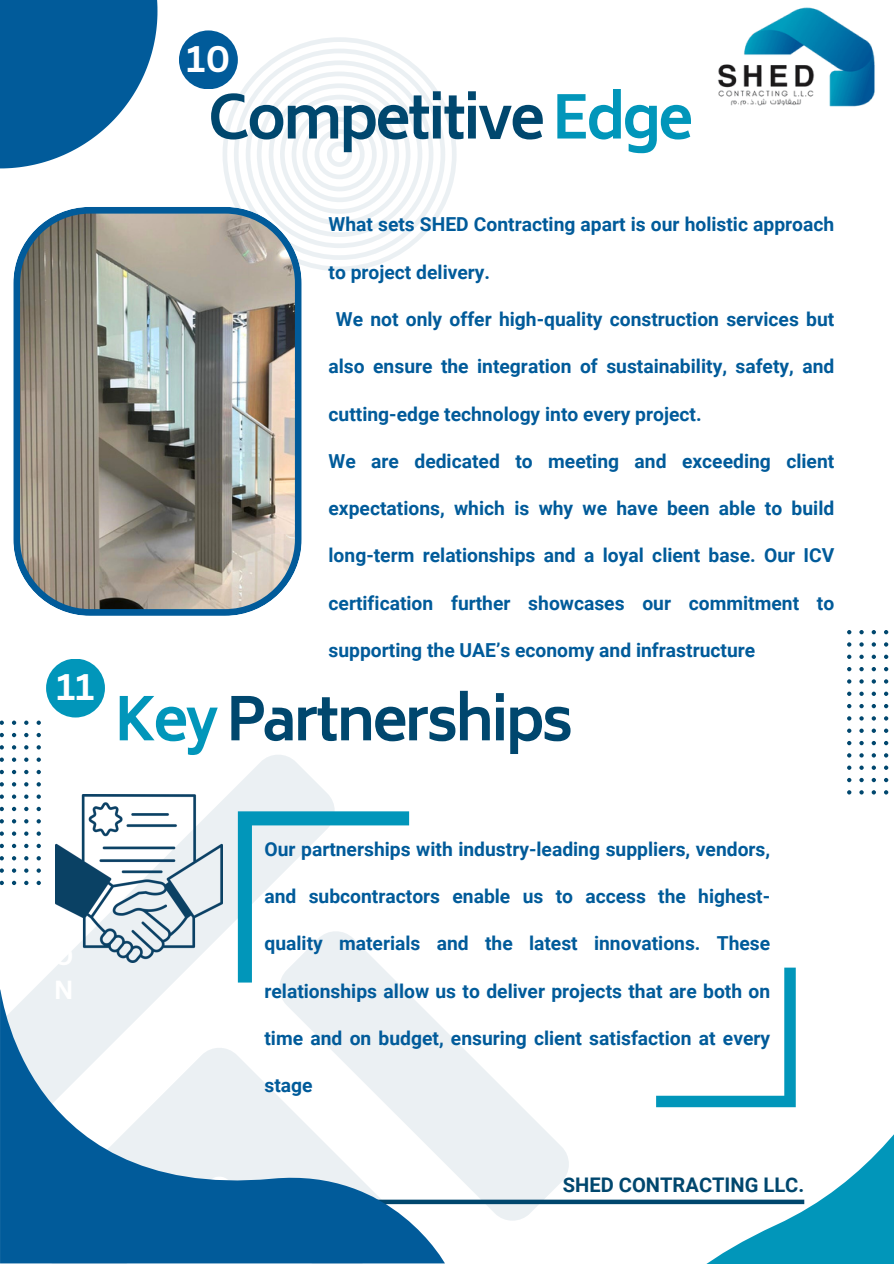
<style>
.page{position:relative;width:894px;height:1264px;background:#fff}
.page>*{position:absolute;margin:0;border:0;box-sizing:border-box;transform-origin:0 0}
.t1{font:700 58.5px "Biryani";letter-spacing:-.05em;color:#00476e}
.t2{font:700 36px "Canva Sans";color:#fff}
.t3{font:700 20.1px "Roboto";color:#00476e}
.t4{font:700 19.2px "Roboto";color:#015b9a}
.s1{color:#0196ba}
</style>
<div class="page">
<svg style="left:222px;top:37px;width:234px;height:234px"></svg>
<svg style="left:0;top:755px;width:517px;height:508px"></svg>
<div style="left:83px;top:1199px;width:721px;height:5px;background:#00476e"></div>
<svg style="left:847px;top:790px;width:4px;height:4px"></svg>
<svg style="left:847px;top:778px;width:4px;height:4px"></svg>
<svg style="left:847px;top:765px;width:4px;height:5px"></svg>
<svg style="left:847px;top:753px;width:4px;height:4px"></svg>
<svg style="left:847px;top:741px;width:4px;height:4px"></svg>
<svg style="left:847px;top:728px;width:4px;height:5px"></svg>
<svg style="left:847px;top:716px;width:4px;height:4px"></svg>
<svg style="left:859px;top:790px;width:4px;height:4px"></svg>
<svg style="left:859px;top:778px;width:4px;height:4px"></svg>
<svg style="left:859px;top:765px;width:4px;height:5px"></svg>
<svg style="left:859px;top:753px;width:4px;height:4px"></svg>
<svg style="left:859px;top:741px;width:4px;height:4px"></svg>
<svg style="left:859px;top:728px;width:4px;height:5px"></svg>
<svg style="left:859px;top:716px;width:4px;height:4px"></svg>
<svg style="left:871px;top:790px;width:4px;height:4px"></svg>
<svg style="left:871px;top:778px;width:4px;height:4px"></svg>
<svg style="left:871px;top:765px;width:4px;height:5px"></svg>
<svg style="left:871px;top:753px;width:4px;height:4px"></svg>
<svg style="left:871px;top:741px;width:4px;height:4px"></svg>
<svg style="left:871px;top:728px;width:4px;height:5px"></svg>
<svg style="left:871px;top:716px;width:4px;height:4px"></svg>
<svg style="left:884px;top:790px;width:4px;height:4px"></svg>
<svg style="left:884px;top:778px;width:4px;height:4px"></svg>
<svg style="left:884px;top:765px;width:4px;height:5px"></svg>
<svg style="left:884px;top:753px;width:4px;height:4px"></svg>
<svg style="left:884px;top:741px;width:4px;height:4px"></svg>
<svg style="left:884px;top:728px;width:4px;height:5px"></svg>
<svg style="left:884px;top:716px;width:4px;height:4px"></svg>
<svg style="left:847px;top:704px;width:4px;height:4px"></svg>
<svg style="left:847px;top:691px;width:4px;height:5px"></svg>
<svg style="left:847px;top:679px;width:4px;height:4px"></svg>
<svg style="left:847px;top:667px;width:4px;height:4px"></svg>
<svg style="left:847px;top:654px;width:4px;height:5px"></svg>
<svg style="left:847px;top:642px;width:4px;height:4px"></svg>
<svg style="left:847px;top:630px;width:4px;height:4px"></svg>
<svg style="left:859px;top:704px;width:4px;height:4px"></svg>
<svg style="left:859px;top:691px;width:4px;height:5px"></svg>
<svg style="left:859px;top:679px;width:4px;height:4px"></svg>
<svg style="left:859px;top:667px;width:4px;height:4px"></svg>
<svg style="left:859px;top:654px;width:4px;height:5px"></svg>
<svg style="left:859px;top:642px;width:4px;height:4px"></svg>
<svg style="left:859px;top:630px;width:4px;height:4px"></svg>
<svg style="left:871px;top:704px;width:4px;height:4px"></svg>
<svg style="left:871px;top:691px;width:4px;height:5px"></svg>
<svg style="left:871px;top:679px;width:4px;height:4px"></svg>
<svg style="left:871px;top:667px;width:4px;height:4px"></svg>
<svg style="left:871px;top:654px;width:4px;height:5px"></svg>
<svg style="left:871px;top:642px;width:4px;height:4px"></svg>
<svg style="left:871px;top:630px;width:4px;height:4px"></svg>
<svg style="left:884px;top:704px;width:4px;height:4px"></svg>
<svg style="left:884px;top:691px;width:4px;height:5px"></svg>
<svg style="left:884px;top:679px;width:4px;height:4px"></svg>
<svg style="left:884px;top:667px;width:4px;height:4px"></svg>
<svg style="left:884px;top:654px;width:4px;height:5px"></svg>
<svg style="left:884px;top:642px;width:4px;height:4px"></svg>
<svg style="left:884px;top:630px;width:4px;height:4px"></svg>
<svg style="left:0;top:880px;width:4px;height:5px"></svg>
<svg style="left:0;top:868px;width:4px;height:4px"></svg>
<svg style="left:0;top:856px;width:4px;height:4px"></svg>
<svg style="left:0;top:843px;width:4px;height:5px"></svg>
<svg style="left:0;top:831px;width:4px;height:4px"></svg>
<svg style="left:0;top:819px;width:4px;height:4px"></svg>
<svg style="left:0;top:806px;width:4px;height:5px"></svg>
<svg style="left:12px;top:880px;width:4px;height:5px"></svg>
<svg style="left:12px;top:868px;width:4px;height:4px"></svg>
<svg style="left:12px;top:856px;width:4px;height:4px"></svg>
<svg style="left:12px;top:843px;width:4px;height:5px"></svg>
<svg style="left:12px;top:831px;width:4px;height:4px"></svg>
<svg style="left:12px;top:819px;width:4px;height:4px"></svg>
<svg style="left:12px;top:806px;width:4px;height:5px"></svg>
<svg style="left:24px;top:880px;width:4px;height:5px"></svg>
<svg style="left:24px;top:868px;width:4px;height:4px"></svg>
<svg style="left:24px;top:856px;width:4px;height:4px"></svg>
<svg style="left:24px;top:843px;width:4px;height:5px"></svg>
<svg style="left:24px;top:831px;width:4px;height:4px"></svg>
<svg style="left:24px;top:819px;width:4px;height:4px"></svg>
<svg style="left:24px;top:806px;width:4px;height:5px"></svg>
<svg style="left:37px;top:880px;width:3px;height:5px"></svg>
<svg style="left:37px;top:868px;width:3px;height:4px"></svg>
<svg style="left:37px;top:856px;width:3px;height:4px"></svg>
<svg style="left:37px;top:843px;width:3px;height:5px"></svg>
<svg style="left:37px;top:831px;width:3px;height:4px"></svg>
<svg style="left:37px;top:819px;width:3px;height:4px"></svg>
<svg style="left:37px;top:806px;width:3px;height:5px"></svg>
<svg style="left:0;top:794px;width:4px;height:4px"></svg>
<svg style="left:0;top:782px;width:4px;height:4px"></svg>
<svg style="left:0;top:769px;width:4px;height:5px"></svg>
<svg style="left:0;top:757px;width:4px;height:4px"></svg>
<svg style="left:0;top:745px;width:4px;height:4px"></svg>
<svg style="left:0;top:733px;width:4px;height:4px"></svg>
<svg style="left:0;top:720px;width:4px;height:5px"></svg>
<svg style="left:12px;top:794px;width:4px;height:4px"></svg>
<svg style="left:12px;top:782px;width:4px;height:4px"></svg>
<svg style="left:12px;top:769px;width:4px;height:5px"></svg>
<svg style="left:12px;top:757px;width:4px;height:4px"></svg>
<svg style="left:12px;top:745px;width:4px;height:4px"></svg>
<svg style="left:12px;top:733px;width:4px;height:4px"></svg>
<svg style="left:12px;top:720px;width:4px;height:5px"></svg>
<svg style="left:24px;top:794px;width:4px;height:4px"></svg>
<svg style="left:24px;top:782px;width:4px;height:4px"></svg>
<svg style="left:24px;top:769px;width:4px;height:5px"></svg>
<svg style="left:24px;top:757px;width:4px;height:4px"></svg>
<svg style="left:24px;top:745px;width:4px;height:4px"></svg>
<svg style="left:24px;top:733px;width:4px;height:4px"></svg>
<svg style="left:24px;top:720px;width:4px;height:5px"></svg>
<svg style="left:37px;top:794px;width:3px;height:4px"></svg>
<svg style="left:37px;top:782px;width:3px;height:4px"></svg>
<svg style="left:37px;top:769px;width:3px;height:5px"></svg>
<svg style="left:37px;top:757px;width:3px;height:4px"></svg>
<svg style="left:37px;top:745px;width:3px;height:4px"></svg>
<svg style="left:37px;top:733px;width:3px;height:4px"></svg>
<svg style="left:37px;top:720px;width:3px;height:5px"></svg>
<img style="left:718px;top:7px;width:157px;height:100px">
<svg style="left:0;top:967px;width:444px;height:296px"></svg>
<svg style="left:517px;top:967px;width:376px;height:296px"></svg>
<svg style="left:0;top:0;width:157px;height:168px"></svg>
<img style="left:13px;top:207px;width:288px;height:408px">
<div style="left:179px;top:30px;width:59px;height:59px;background:#015b9a;border-radius:50%"></div>
<div style="left:46px;top:658px;width:59px;height:59px;background:#0196ba;border-radius:50%"></div>
<img style="left:55px;top:794px;width:168px;height:168px">
<svg style="left:238px;top:811px;width:171px;height:171px"></svg>
<svg style="left:656px;top:967px;width:139px;height:140px"></svg>
<h1 class="t2" style="left:57px;top:662px;width:39px">11</h1>
<h1 class="t2" style="left:186px;top:34px;width:46px">10</h1>
<p class="t1" style="left:208px;top:84px;width:486px">Competitive <span class="s1">Edge</span></p>
<p class="t4" style="left:328px;top:214px;width:507px">What sets SHED Contracting apart is our holistic approach</p>
<p class="t4" style="left:328px;top:261px;width:163px">to project delivery.</p>
<p class="t4" style="left:336px;top:308px;width:500px">We not only offer high-quality construction services but</p>
<p class="t4" style="left:328px;top:355px;width:507px">also ensure the integration of sustainability, safety, and</p>
<p class="t4" style="left:328px;top:403px;width:374px">cutting-edge technology into every project.</p>
<p class="t4" style="left:328px;top:450px;width:507px">We are dedicated to meeting and exceeding client</p>
<p class="t4" style="left:328px;top:497px;width:507px">expectations, which is why we have been able to build</p>
<p class="t4" style="left:328px;top:544px;width:507px">long-term relationships and a loyal client base. Our ICV</p>
<p class="t4" style="left:328px;top:592px;width:507px">certification further showcases our commitment to</p>
<p class="t4" style="left:328px;top:639px;width:428px">supporting the UAE’s economy and infrastructure</p>
<p class="t1" style="left:114px;top:686px;width:460px"><span class="s1">Key</span> Partnerships</p>
<p class="t4" style="left:264px;top:838px;width:507px">Our partnerships with industry-leading suppliers, vendors,</p>
<p class="t4" style="left:264px;top:885px;width:507px">and subcontractors enable us to access the highest-</p>
<p class="t4" style="left:264px;top:932px;width:507px">quality materials and the latest innovations. These</p>
<p class="t4" style="left:264px;top:979px;width:507px">relationships allow us to deliver projects that are both on</p>
<p class="t4" style="left:264px;top:1027px;width:507px">time and on budget, ensuring client satisfaction at every</p>
<p class="t4" style="left:264px;top:1074px;width:50px">stage</p>
<p class="t3" style="left:562px;top:1173px;width:243px">SHED CONTRACTING LLC.</p>
</div>
